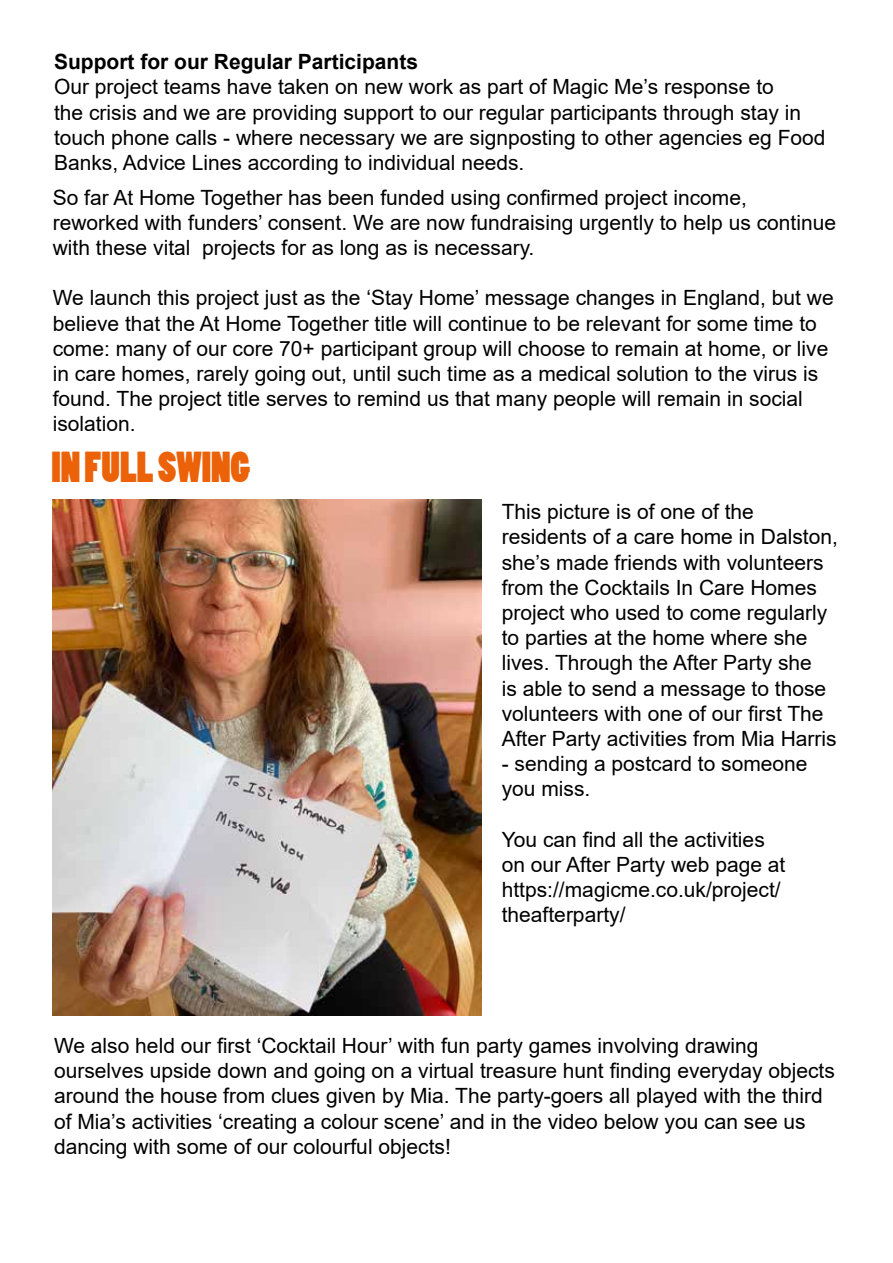
<style>
.page{position:relative;width:893px;height:1263px;background:#fff}
.page>*{position:absolute;margin:0;border:0;box-sizing:border-box;transform-origin:0 0}
.t1{font:40.5px "Poplar Std";color:#eb6209}
.t2{font:21px/25.2px "Arial";color:#000}
.t3{font:700 21px "Arial";color:#000}
</style>
<div class="page">
<img style="left:53px;top:500px;width:429px;height:515px">
<p class="t3" style="left:54px;top:47px;width:366px">Support for our Regular Participants</p>
<p class="t2" style="left:54px;top:74px;width:773px">Our project teams have taken on new work as part of Magic Me’s response to<br>the crisis and we are providing support to our regular participants through stay in touch phone calls - where necessary we are signposting to other agencies eg Food Banks, Advice Lines according to individual needs.</p>
<p class="t2" style="left:53px;top:184px;width:785px">So far At Home Together has been funded using confirmed project income, reworked with funders’ consent. We are now fundraising urgently to help us continue with these vital projects for as long as is necessary.</p>
<p class="t2" style="left:53px;top:285px;width:782px">We launch this project just as the ‘Stay Home’ message changes in England, but we believe that the At Home Together title will continue to be relevant for some time to come: many of our core 70+ participant group will choose to remain at home, or live in care homes, rarely going out, until such time as a medical solution to the virus is found. The project title serves to remind us that many people will remain in social isolation.</p>
<h1 class="t1" style="left:52px;top:445px;width:200px">IN FULL SWING</h1>
<p class="t2" style="left:502px;top:499px;width:338px">This picture is of one of the residents of a care home in Dalston, she’s made friends with volunteers from the Cocktails In Care Homes project who used to come regularly to parties at the home where she lives. Through the After Party she<br>is able to send a message to those volunteers with one of our first The After Party activities from Mia Harris</p>
<p class="t2" style="left:502px;top:751px;width:307px">- sending a postcard to someone you miss.</p>
<p class="t2" style="left:502px;top:827px;width:285px">You can find all the activities on our After Party web page at https://magicme.co.uk/project/ theafterparty/</p>
<p class="t2" style="left:54px;top:1033px;width:782px">We also held our first ‘Cocktail Hour’ with fun party games involving drawing ourselves upside down and going on a virtual treasure hunt finding everyday objects around the house from clues given by Mia. The party-goers all played with the third of Mia’s activities ‘creating a colour scene’ and in the video below you can see us dancing with some of our colourful objects!</p>
</div>
